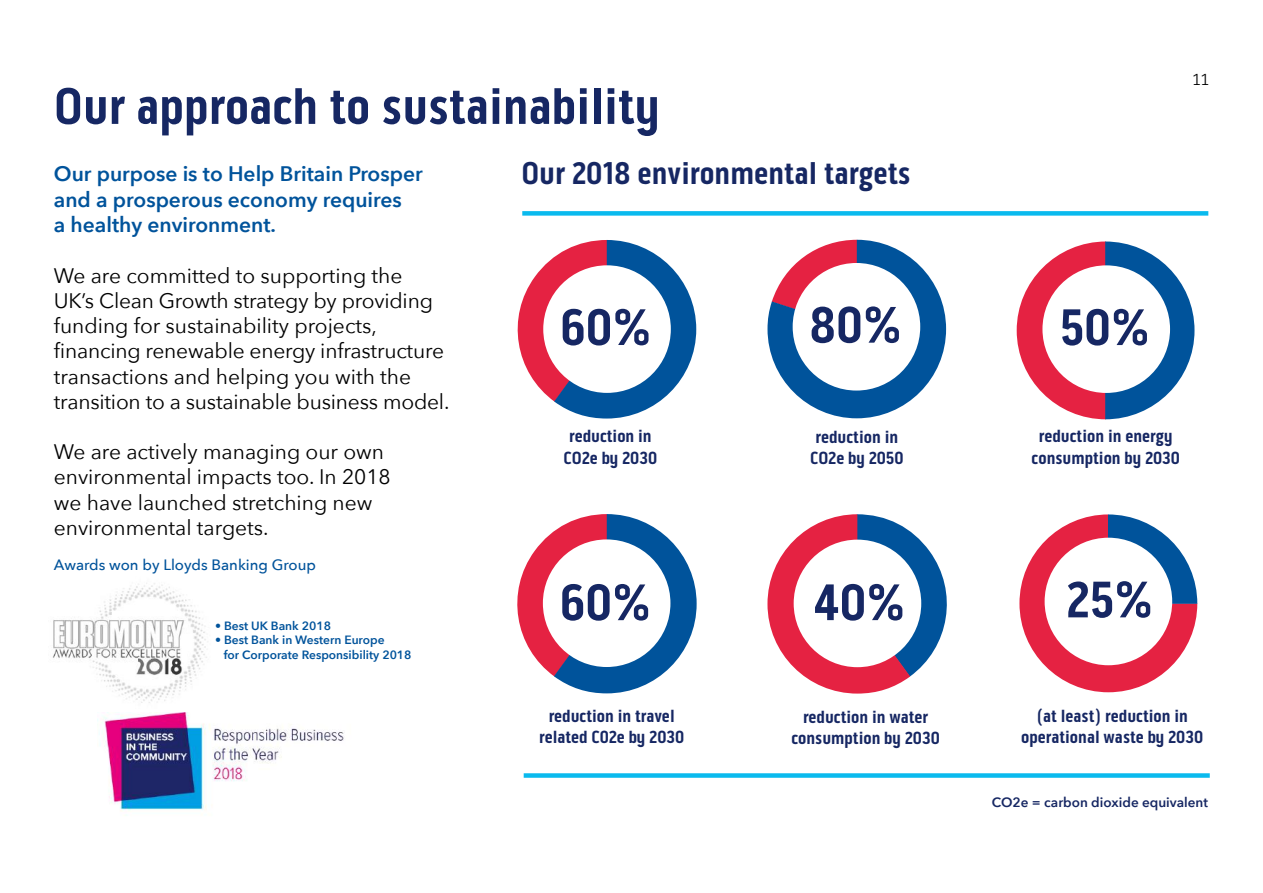
<style>
.page{position:relative;width:1263px;height:893px;background:#fff}
.page>*{position:absolute;margin:0;border:0;box-sizing:border-box;transform-origin:0 0}
.t1{font:700 52.5px "Bo S Pill Gothic";color:#162763}
.t2{font:700 32.25px "Bo S Pill Gothic";color:#162763}
.t3{font:21px/25.2px "Avenir Next";color:#000}
.t4{font:600 21px/25.5px "Avenir Next";color:#00539b}
.t5{font:700 18px/21.6px "Bo S Pill Gothic";color:#162763;text-align:center}
.t6{font:300 16.5px "Lloyds Bank Jack";color:#000}
.t7{font:500 15px "Avenir Next";color:#00539b}
.t8{font:600 13.5px "Avenir Next";color:#162763}
.t9{font:600 12px/14.4px "Avenir Next";color:#00539b}
</style>
<div class="page">
<img style="left:52px;top:583px;width:155px;height:120px">
<img style="left:97px;top:712px;width:247px;height:99px">
<svg style="left:517px;top:240px;width:179px;height:179px"></svg>
<div style="left:543px;top:265px;width:128px;height:128px;background:#fff;border-radius:50%"></div>
<svg style="left:767px;top:240px;width:179px;height:178px"></svg>
<svg style="left:517px;top:514px;width:180px;height:179px"></svg>
<div style="left:543px;top:539px;width:127px;height:128px;background:#fff;border-radius:50%"></div>
<svg style="left:767px;top:514px;width:180px;height:180px"></svg>
<div style="left:794px;top:540px;width:127px;height:127px;background:#fff;border-radius:50%"></div>
<div style="left:793px;top:263px;width:127px;height:128px;background:#fff;border-radius:50%"></div>
<svg style="left:1019px;top:514px;width:178px;height:178px"></svg>
<div style="left:1044px;top:538px;width:128px;height:127px;background:#fff;border-radius:50%"></div>
<svg style="left:1017px;top:241px;width:177px;height:178px"></svg>
<div style="left:1042px;top:265px;width:128px;height:128px;background:#fff;border-radius:50%"></div>
<div style="left:522px;top:211px;width:686px;height:5px;background:#0abaee"></div>
<div style="left:524px;top:773px;width:686px;height:5px;background:#0abaee"></div>
<h1 class="t1" style="left:54px;top:75px;width:607px">Our approach to sustainability</h1>
<p class="t4" style="left:54px;top:161px;width:370px">Our purpose is to Help Britain Prosper and a prosperous economy requires<br>a healthy environment.</p>
<p class="t3" style="left:54px;top:262px;width:397px">We are committed to supporting the<br>UK’s Clean Growth strategy by providing funding for sustainability projects, financing renewable energy infrastructure transactions and helping you with the transition to a sustainable business model.</p>
<p class="t3" style="left:54px;top:438px;width:338px">We are actively managing our own environmental impacts too. In 2018 we have launched stretching new environmental targets.</p>
<p class="t7" style="left:54px;top:552px;width:264px">Awards won by Lloyds Banking Group</p>
<p class="t9" style="left:215px;top:618px;width:117px">• Best UK Bank 2018</p>
<p class="t9" style="left:224px;top:633px;width:189px;text-indent:-9px">• Best Bank in Western Europe<br>for Corporate Responsibility 2018</p>
<h2 class="t2" style="left:521px;top:154px;width:391px">Our 2018 environmental targets</h2>
<h1 class="t1" style="left:560px;top:296px;width:93px">60%</h1>
<h1 class="t1" style="left:810px;top:294px;width:94px">80%</h1>
<h1 class="t1" style="left:1059px;top:296px;width:92px">50%</h1>
<p class="t5" style="left:564px;top:425px;width:95px">reduction in<br>CO2e by 2030</p>
<p class="t5" style="left:810px;top:426px;width:95px;text-align:left">reduction in<br>CO2e by 2050</p>
<p class="t5" style="left:1031px;top:425px;width:150px">reduction in energy consumption by 2030</p>
<h1 class="t1" style="left:560px;top:571px;width:93px">60%</h1>
<h1 class="t1" style="left:814px;top:571px;width:93px">40%</h1>
<h1 class="t1" style="left:1066px;top:568px;width:89px">25%</h1>
<p class="t6" style="left:1192px;top:66px;width:18px">11</p>
<p class="t5" style="left:539px;top:705px;width:147px">reduction in travel related C02e by 2030</p>
<p class="t5" style="left:791px;top:706px;width:150px">reduction in water consumption by 2030</p>
<p class="t5" style="left:1021px;top:705px;width:184px">(at least) reduction in operational waste by 2030</p>
<p class="t8" style="left:992px;top:791px;width:218px">CO2e = carbon dioxide equivalent</p>
</div>
